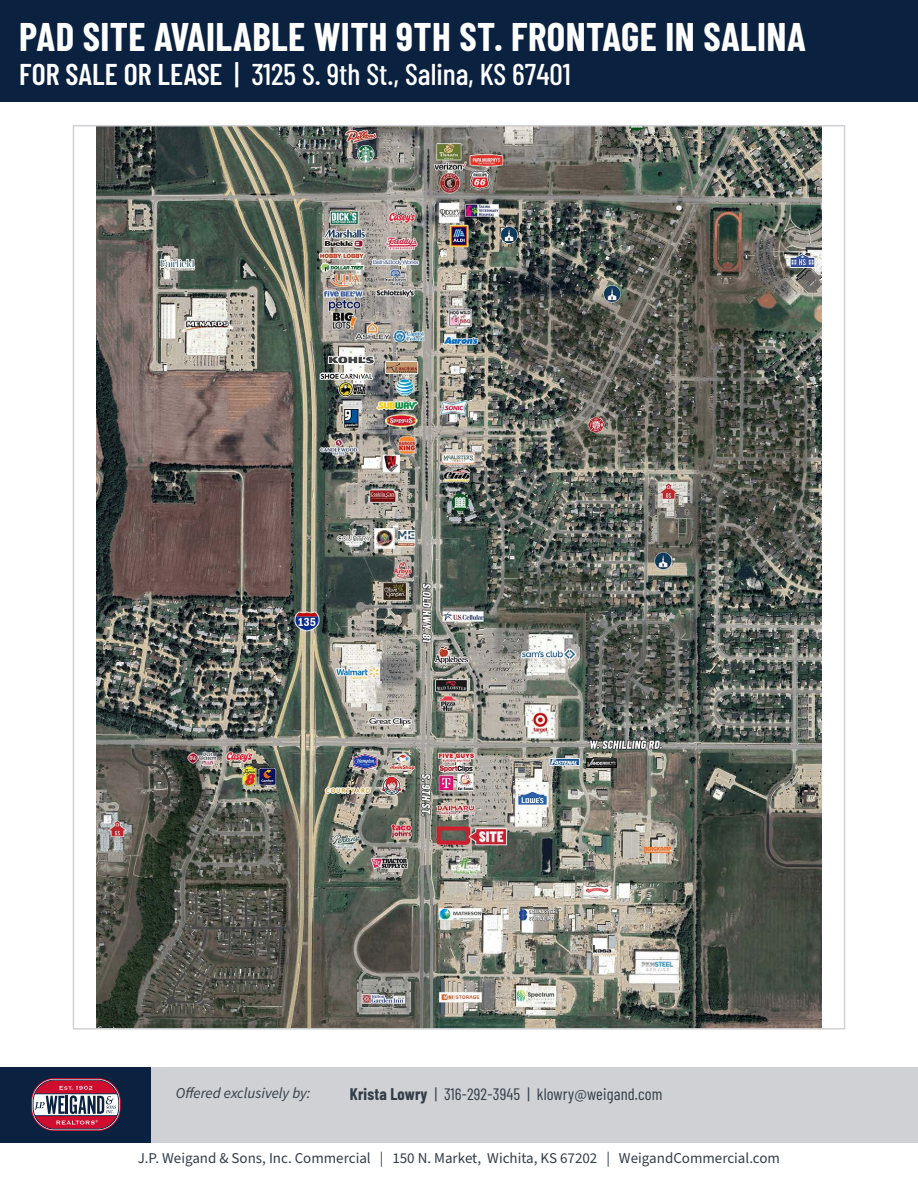
<style>
.page{position:relative;width:918px;height:1188px;background:#fff}
.page>*{position:absolute;margin:0;border:0;box-sizing:border-box;transform-origin:0 0}
.t1{font:700 39px "Barlow Condensed";letter-spacing:.01em;color:#fff}
.t2{font:500 30px "Barlow Condensed";color:#fff}
.t3{font:16.5px "Barlow Condensed";letter-spacing:.01em;color:#333d47}
.t4{font:15px "Source Sans Pro";color:#333d47}
.t5{font:italic 15px "Source Sans Pro";color:#333d47}
.s1{font-weight:600}
.s2{font-weight:700}
</style>
<div class="page">
<img style="left:96px;top:128px;width:726px;height:899px">
<div style="left:0;top:1067px;width:156px;height:75px;background:#0a2140"></div>
<svg style="left:31px;top:1078px;width:90px;height:53px"></svg>
<svg style="left:33px;top:1080px;width:86px;height:50px"></svg>
<div style="left:151px;top:1067px;width:767px;height:75px;background:#cfd1d4"></div>
<div style="left:0;top:0;width:918px;height:102px;background:#0a2140"></div>
<h1 class="t1" style="left:19px;top:9px;width:788px">PAD SITE AVAILABLE WITH 9TH ST. FRONTAGE IN SALINA</h1>
<h2 class="t2" style="left:19px;top:52px;width:553px"><span class="s1">FOR SALE OR LEASE</span> | 3125 S. 9th St., Salina, KS 67401</h2>
<p class="t5" style="left:176px;top:1083px;width:136px">Offered exclusively by:</p>
<p class="t3" style="left:350px;top:1082px;width:314px"><span class="s2">Krista Lowry</span> | 316-292-3945 | klowry@weigand.com</p>
<p class="t4" style="left:138px;top:1148px;width:644px">J.P. Weigand &amp; Sons, Inc. Commercial | 150 N. Market, Wichita, KS 67202 | WeigandCommercial.com</p>
</div>
